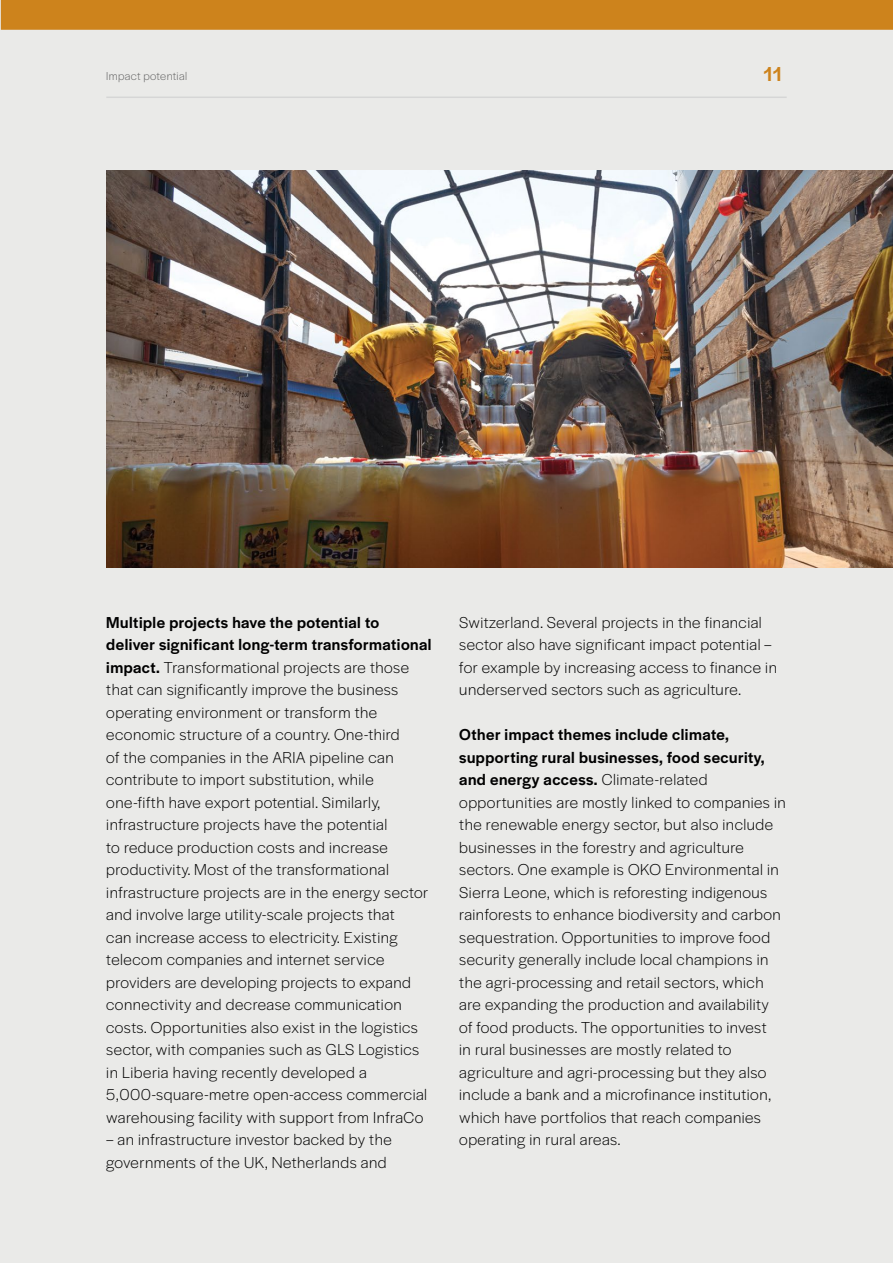
<style>
.page{position:relative;width:893px;height:1263px;background:#eaeae8}
.page>*{position:absolute;margin:0;border:0;box-sizing:border-box;transform-origin:0 0}
.t1{font:500 21px "Halyard Display";color:#cd831c}
.t2{font:300 16.5px/22.5px "Halyard Display";letter-spacing:.03em;color:#000}
.t3{font:300 12px "Halyard Display";letter-spacing:.03em;color:#666}
.s1{font-weight:500}
</style>
<div class="page">
<img style="left:106px;top:170px;width:787px;height:397px">
<hr style="left:106px;top:97px;width:681px;height:1px;background:#a7a9ac">
<div style="left:1px;top:0;width:892px;height:30px;background:#cd831c"></div>
<p class="t3" style="left:106px;top:68px;width:82px">Impact potential</p>
<p class="t1" style="left:763px;top:59px;width:20px">11</p>
<p class="t2" style="left:106px;top:610px;width:327px"><span class="s1">Multiple projects have the potential to deliver significant long-term transformational impact.</span> Transformational projects are those that can significantly improve the business operating environment or transform the economic structure of a country. One-third<br>of the companies in the ARIA pipeline can contribute to import substitution, while one-fifth have export potential. Similarly, infrastructure projects have the potential<br>to reduce production costs and increase productivity. Most of the transformational infrastructure projects are in the energy sector and involve large utility-scale projects that<br>can increase access to electricity. Existing telecom companies and internet service providers are developing projects to expand connectivity and decrease communication costs. Opportunities also exist in the logistics sector, with companies such as GLS Logistics in Liberia having recently developed a 5,000-square-metre open-access commercial warehousing facility with support from InfraCo</p>
<p class="t2" style="left:106px;top:1127px;width:287px">– an infrastructure investor backed by the governments of the UK, Netherlands and</p>
<p class="t2" style="left:459px;top:610px;width:319px">Switzerland. Several projects in the financial sector also have significant impact potential – for example by increasing access to finance in underserved sectors such as agriculture.</p>
<p class="t2" style="left:459px;top:722px;width:328px"><span class="s1">Other impact themes include climate, supporting rural businesses, food security, and energy access.</span> Climate-related opportunities are mostly linked to companies in the renewable energy sector, but also include businesses in the forestry and agriculture sectors. One example is OKO Environmental in Sierra Leone, which is reforesting indigenous rainforests to enhance biodiversity and carbon sequestration. Opportunities to improve food security generally include local champions in the agri-processing and retail sectors, which are expanding the production and availability of food products. The opportunities to invest<br>in rural businesses are mostly related to agriculture and agri-processing but they also include a bank and a microfinance institution, which have portfolios that reach companies operating in rural areas.</p>
</div>
